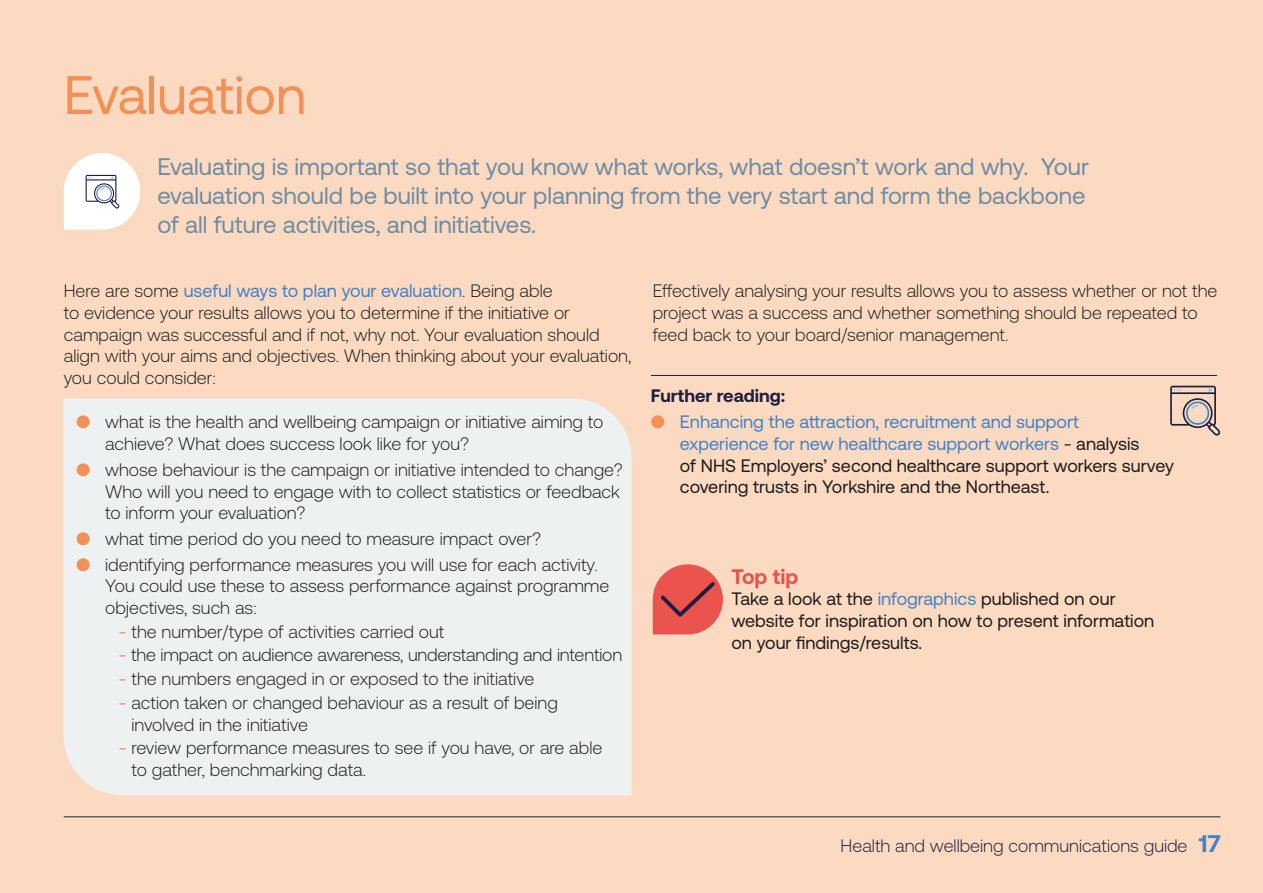
<style>
.page{position:relative;width:1263px;height:893px;background:#fcdac2}
.page>*{position:absolute;margin:0;border:0;box-sizing:border-box;transform-origin:0 0}
.t1{font:54px "Aeonik Pro";color:#f29055}
.t2{font:24px/28.8px "Aeonik Pro";color:#6f8ca2}
.t3{font:700 21px "Aeonik Pro";color:#ea534e}
.t4{font:300 18px/21.6px "Aeonik Pro";color:#1d1d1b}
.t5{font:18px/21.6px "Aeonik Pro";color:#1d1d1b}
.t6{font:300 18px "Aeonik Pro";color:#1d1f3d}
.t7{font:700 18px "Aeonik Pro";color:#1d1f3d}
.s1{font-weight:400;color:#4382c3}
.s2{color:#f29055}
.s3{font-weight:400;color:#f29055}
.s4{color:#4382c3}
.s5{font-weight:700;font-size:24px;color:#4382c3}
</style>
<div class="page">
<hr style="left:64px;top:816px;width:1156px;height:1px;background:#1d1f3d">
<div style="left:64px;top:398px;width:567px;height:397px;background:#edf1f1"></div>
<svg style="left:64px;top:153px;width:76px;height:77px"></svg>
<svg style="left:653px;top:564px;width:70px;height:70px"></svg>
<svg style="left:1170px;top:386px;width:50px;height:50px"></svg>
<hr style="left:651px;top:375px;width:566px;height:1px;background:#1d1f3d">
<p class="t1" style="left:64px;top:66px;width:244px">Evaluation</p>
<p class="t2" style="left:157px;top:153px;width:933px">Evaluating is important so that you know what works, what doesn’t work and why. Your evaluation should be built into your planning from the very start and form the backbone of all future activities, and initiatives.</p>
<p class="t4" style="left:64px;top:280px;width:569px">Here are some <span class="s1">useful ways to plan your evaluation</span>. Being able<br>to evidence your results allows you to determine if the initiative or campaign was successful and if not, why not. Your evaluation should align with your aims and objectives. When thinking about your evaluation, you could consider:</p>
<p class="t4" style="left:105px;top:411px;width:500px;text-indent:-29px"><span class="s2">●</span> what is the health and wellbeing campaign or initiative aiming to achieve? What does success look like for you?</p>
<p class="t4" style="left:105px;top:459px;width:519px;text-indent:-29px"><span class="s2">●</span> whose behaviour is the campaign or initiative intended to change?<br>Who will you need to engage with to collect statistics or feedback to inform your evaluation?</p>
<p class="t4" style="left:76px;top:528px;width:466px"><span class="s2">●</span> what time period do you need to measure impact over?</p>
<p class="t4" style="left:105px;top:554px;width:506px;text-indent:-29px"><span class="s2">●</span> identifying performance measures you will use for each activity.<br>You could use these to assess performance against programme objectives, such as:</p>
<p class="t4" style="left:119px;top:621px;width:327px"><span class="s3">-</span> the number/type of activities carried out</p>
<p class="t4" style="left:119px;top:644px;width:505px"><span class="s3">-</span> the impact on audience awareness, understanding and intention</p>
<p class="t4" style="left:119px;top:668px;width:417px"><span class="s3">-</span> the numbers engaged in or exposed to the initiative</p>
<p class="t4" style="left:131px;top:692px;width:428px;text-indent:-13px"><span class="s3">-</span> action taken or changed behaviour as a result of being involved in the initiative</p>
<p class="t4" style="left:131px;top:737px;width:472px;text-indent:-13px"><span class="s3">-</span> review performance measures to see if you have, or are able to gather, benchmarking data.</p>
<p class="t4" style="left:653px;top:280px;width:566px">Effectively analysing your results allows you to assess whether or not the project was a success and whether something should be repeated to feed back to your board/senior management.</p>
<p class="t7" style="left:651px;top:386px;width:136px">Further reading:</p>
<p class="t5" style="left:680px;top:411px;width:496px;text-indent:-29px"><span class="s2">●</span> <span class="s4">Enhancing the attraction, recruitment and support<br>experience for new healthcare support workers</span> - analysis<br>of NHS Employers’ second healthcare support workers survey covering trusts in Yorkshire and the Northeast.</p>
<p class="t3" style="left:731px;top:565px;width:68px">Top tip</p>
<p class="t5" style="left:731px;top:588px;width:424px">Take a look at the <span class="s4">infographics</span> published on our website for inspiration on how to present information on your findings/results.</p>
<p class="t6" style="left:841px;top:836px;width:381px">Health and wellbeing communications guide <span class="s5">17</span></p>
</div>
